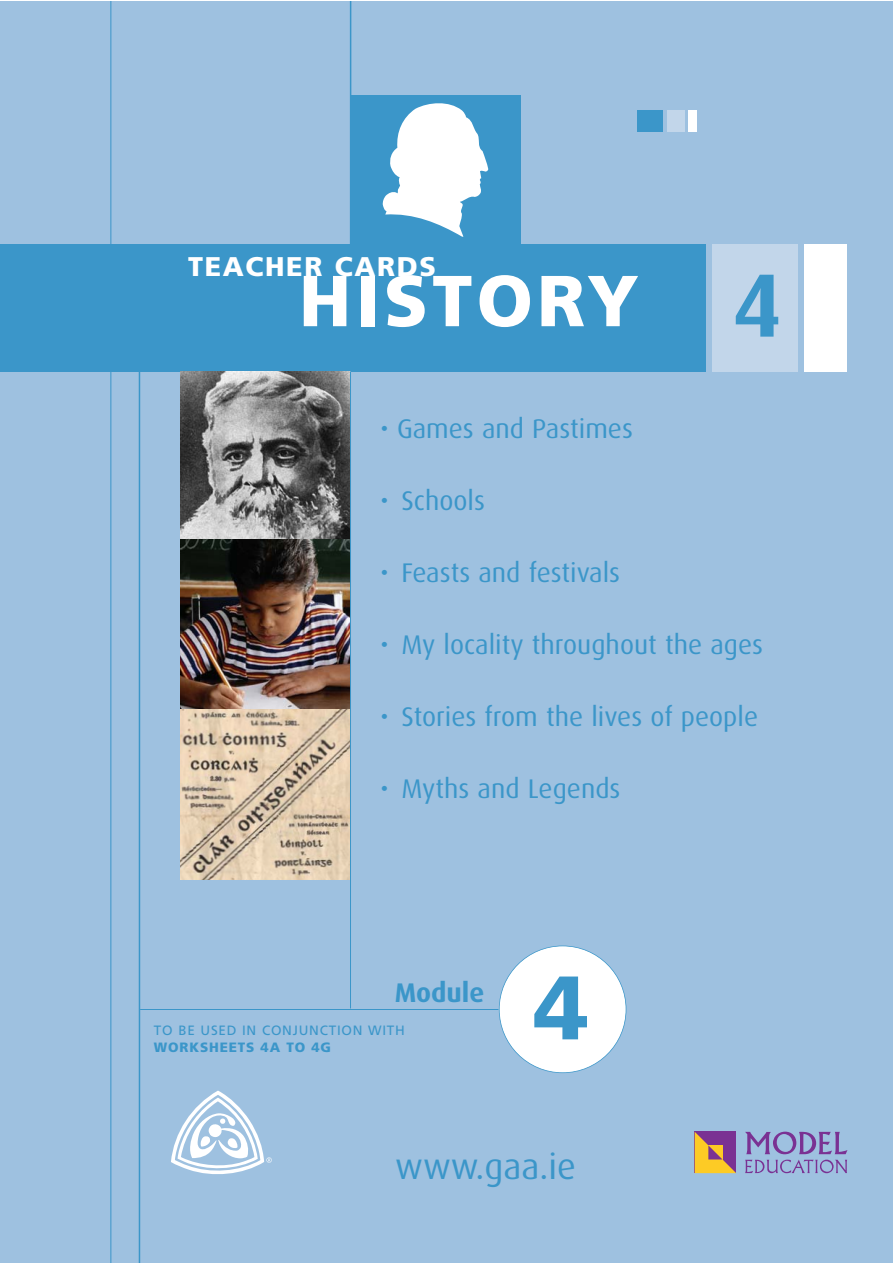
<style>
.page{position:relative;width:893px;height:1263px;background:#fff}
.page>*{position:absolute;margin:0;border:0;box-sizing:border-box;transform-origin:0 0}
.t1{font:700 90px "Dax";color:#3b96c9}
.t2{font:900 90px "Frutiger";color:#3b96c9}
.t3{font:900 72px "Frutiger";letter-spacing:.06em;color:#fff}
.t4{font:36px "Dax";color:#3b96c9}
.t5{font:27px "Dax";color:#3b96c9}
.t6{font:900 27px "Frutiger";letter-spacing:.06em;color:#fff}
.t7{font:700 27px "Dax";color:#3b96c9}
.t8{font:13.5px "Frutiger";letter-spacing:.055em;color:#3b96c9}
.t9{font:900 13.5px "Frutiger";letter-spacing:.06em;color:#3b96c9}
</style>
<div class="page">
<div style="left:0;top:1px;width:893px;height:1262px;background:#9ec1e0"></div>
<hr style="left:110px;top:1px;width:1px;height:1262px;background:#3b96c9">
<div style="left:0;top:244px;width:706px;height:127px;background:#3b96c9"></div>
<div style="left:499px;top:946px;width:127px;height:127px;background:#fff;border-radius:50%"></div>
<hr style="left:139px;top:367px;width:1px;height:896px;background:#3b96c9">
<div style="left:638px;top:110px;width:25px;height:22px;background:#3b96c9"></div>
<div style="left:667px;top:110px;width:17px;height:22px;background:#c2d6ea"></div>
<div style="left:689px;top:110px;width:8px;height:22px;background:#fff"></div>
<div style="left:712px;top:244px;width:85px;height:127px;background:#c2d6ea"></div>
<div style="left:805px;top:244px;width:42px;height:127px;background:#fff"></div>
<hr style="left:140px;top:1009px;width:358px;height:1px;background:#3b96c9">
<img style="left:181px;top:371px;width:169px;height:168px">
<img style="left:181px;top:539px;width:169px;height:170px">
<svg style="left:181px;top:709px;width:169px;height:170px;background:#d1bea5"></svg>
<svg style="left:171px;top:1090px;width:101px;height:84px"></svg>
<div style="left:351px;top:95px;width:170px;height:149px;background:#3b96c9"></div>
<svg style="left:383px;top:103px;width:105px;height:134px"></svg>
<hr style="left:350px;top:1px;width:1px;height:245px;background:#3b96c9">
<svg style="left:745px;top:1132px;width:102px;height:41px"></svg>
<svg style="left:695px;top:1132px;width:41px;height:41px;background:#bc7f5b"></svg>
<hr style="left:350px;top:371px;width:1px;height:637px;background:#3b96c9">
<p class="t6" style="left:188px;top:256px;width:249px">TEACHER CARDS</p>
<h2 class="t3" style="left:299px;top:272px;width:341px">HISTORY</h2>
<p class="t5" style="left:380px;top:416px;width:254px">• Games and Pastimes</p>
<p class="t5" style="left:380px;top:488px;width:106px">• Schools</p>
<p class="t5" style="left:380px;top:560px;width:242px">• Feasts and festivals</p>
<h1 class="t1" style="left:731px;top:262px;width:52px">4</h1>
<p class="t5" style="left:380px;top:632px;width:384px">• My locality throughout the ages</p>
<p class="t5" style="left:380px;top:704px;width:380px">• Stories from the lives of people</p>
<p class="t5" style="left:380px;top:776px;width:242px">• Myths and Legends</p>
<p class="t7" style="left:395px;top:979px;width:91px">Module</p>
<p class="t8" style="left:154px;top:1025px;width:252px">TO BE USED IN CONJUNCTION WITH</p>
<p class="t9" style="left:154px;top:1041px;width:179px">WORKSHEETS 4A TO 4G</p>
<h1 class="t2" style="left:534px;top:972px;width:57px">4</h1>
<h3 class="t4" style="left:395px;top:1149px;width:182px">www.gaa.ie</h3>
</div>
